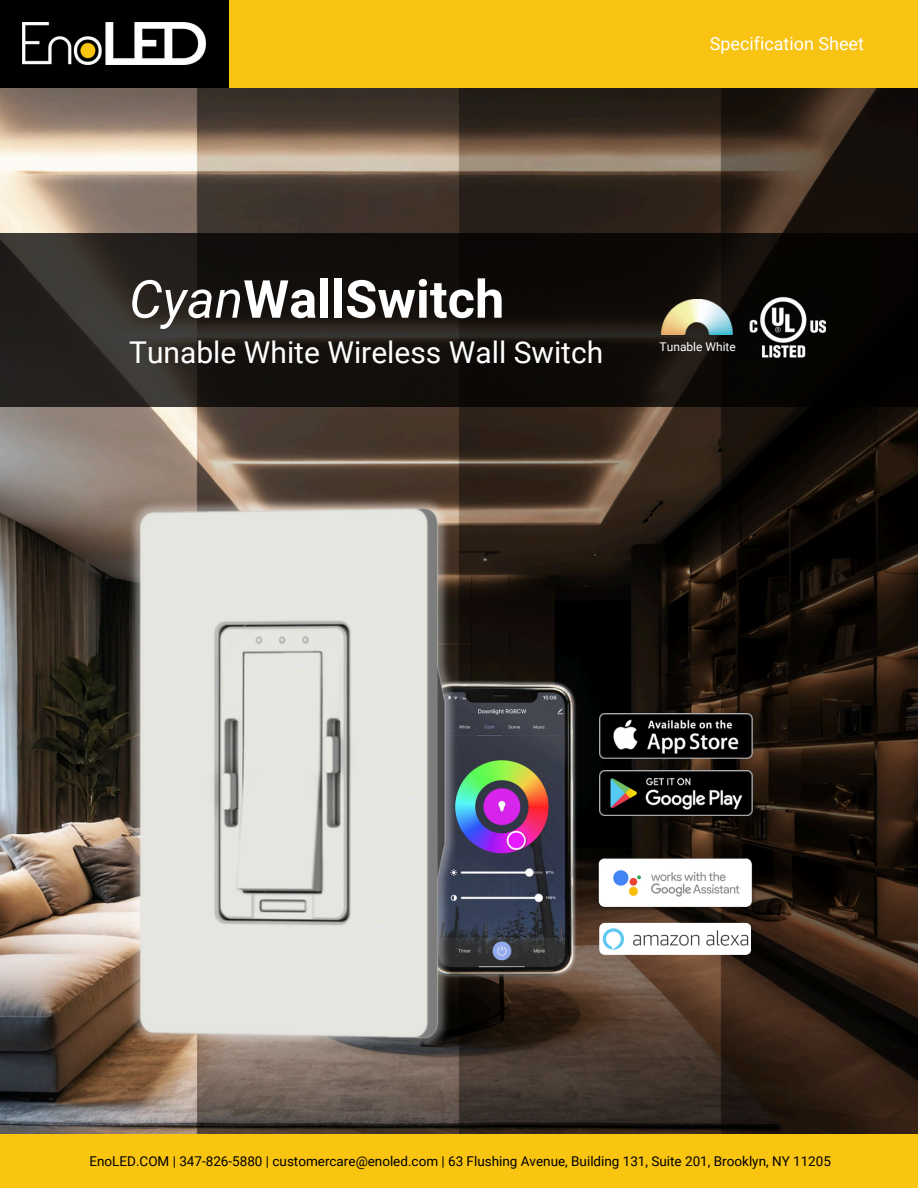
<style>
.page{position:relative;width:918px;height:1188px;background:#fff}
.page>*{position:absolute;margin:0;border:0;box-sizing:border-box;transform-origin:0 0}
.t1{font:700 52.5px "Roboto";color:#fff}
.t2{font:30px "Roboto";color:#fff}
.t3{font:18px "Roboto";color:#fff}
.t4{font:13.5px "Roboto";color:#000}
.t5{font:12px "Roboto";color:#fff}
.s1{font-weight:400;font-style:italic}
</style>
<div class="page">
<img style="left:0;top:87px;width:918px;height:1047px">
<img style="left:600px;top:714px;width:153px;height:45px">
<img style="left:600px;top:771px;width:153px;height:45px">
<img style="left:591px;top:855px;width:172px;height:58px">
<svg style="left:599px;top:923px;width:152px;height:32px"></svg>
<img style="left:602px;top:927px;width:146px;height:23px">
<img style="left:459px;top:631px;width:119px;height:407px">
<img style="left:120px;top:494px;width:339px;height:553px">
<div style="left:229px;top:0;width:689px;height:87px;background:#f8c312"></div>
<div style="left:0;top:0;width:229px;height:87px;background:#000"></div>
<img style="left:23px;top:23px;width:182px;height:41px">
<div style="left:0;top:1134px;width:918px;height:54px;background:#f9c511"></div>
<svg style="left:0;top:234px;width:918px;height:173px;background:#161310"></svg>
<img style="left:748px;top:296px;width:78px;height:63px">
<img style="left:661px;top:299px;width:71px;height:35px">
<p class="t3" style="left:710px;top:33px;width:156px">Specification Sheet</p>
<p class="t1" style="left:129px;top:269px;width:377px"><span class="s1">Cyan</span>WallSwitch</p>
<p class="t2" style="left:129px;top:335px;width:476px">Tunable White Wireless Wall Switch</p>
<p class="t5" style="left:660px;top:340px;width:78px">Tunable White</p>
<h3 class="t4" style="left:89px;top:1153px;width:743px">EnoLED.COM | 347-826-5880 | customercare@enoled.com | 63 Flushing Avenue, Building 131, Suite 201, Brooklyn, NY 11205</h3>
</div>
